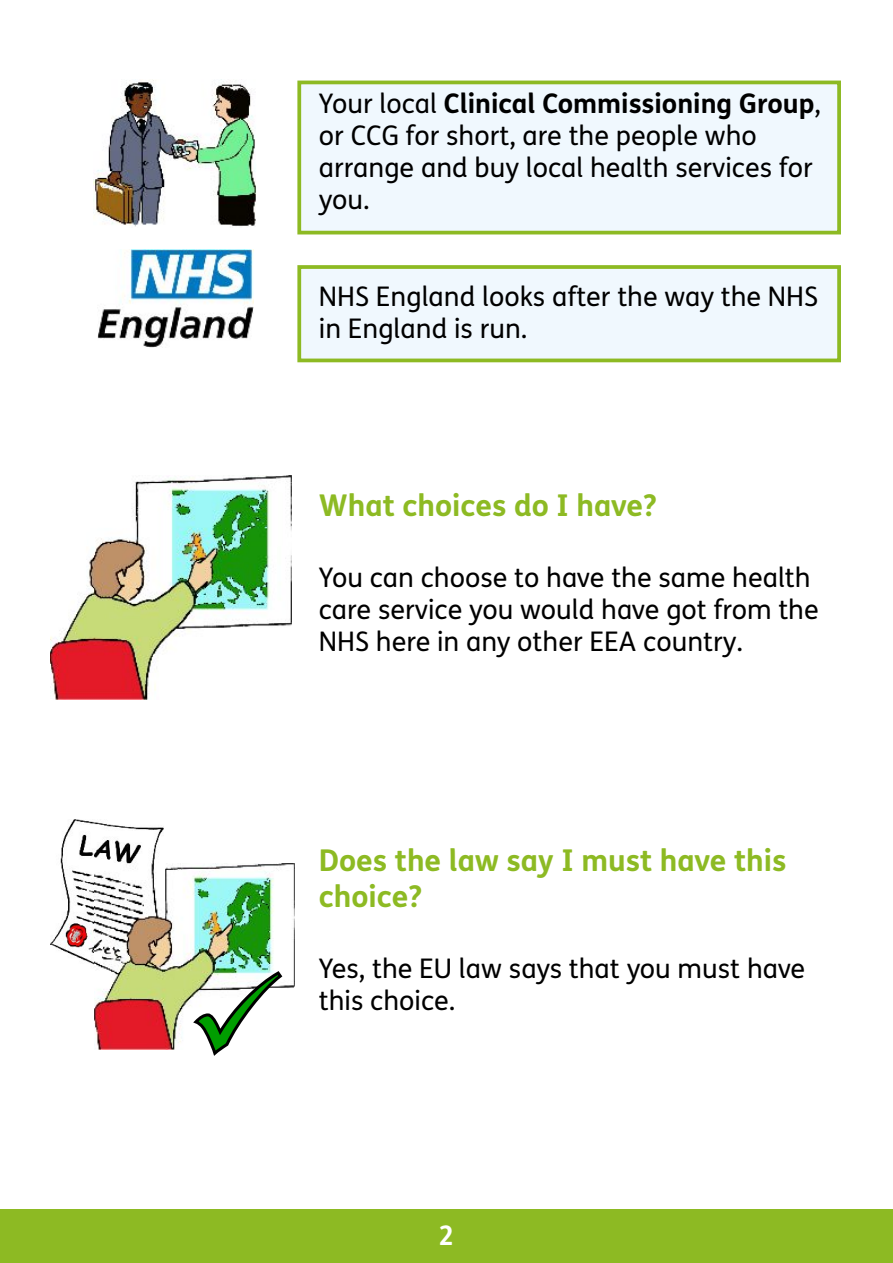
<style>
.page{position:relative;width:893px;height:1263px;background:#fff}
.page>*{position:absolute;margin:0;border:0;box-sizing:border-box;transform-origin:0 0}
.t1{font:700 30px/35.7px "FS Me";color:#8dba23}
.t2{font:27px/32.1px "FS Me";color:#000}
.t3{font:700 27px "FS Me";color:#fff}
.s1{font-weight:700}
</style>
<div class="page">
<div style="left:0;top:1209px;width:893px;height:54px;background:#8dba23"></div>
<div style="left:297px;top:265px;width:544px;height:97px;background:#f0f8fe;border:4px solid #8dba23"></div>
<div style="left:297px;top:81px;width:544px;height:153px;background:#f0f8fe;border:4px solid #8dba23"></div>
<img style="left:93px;top:80px;width:163px;height:147px">
<img style="left:98px;top:250px;width:155px;height:98px">
<img style="left:51px;top:476px;width:240px;height:223px">
<img style="left:51px;top:819px;width:113px;height:146px">
<img style="left:94px;top:863px;width:200px;height:186px">
<svg style="left:190px;top:969px;width:94px;height:87px"></svg>
<p class="t2" style="left:319px;top:90px;width:503px">Your local <span class="s1">Clinical Commissioning Group</span>, or CCG for short, are the people who arrange and buy local health services for you.</p>
<p class="t2" style="left:319px;top:283px;width:501px">NHS England looks after the way the NHS in England is run.</p>
<h2 class="t1" style="left:319px;top:491px;width:339px">What choices do I have?</h2>
<p class="t2" style="left:319px;top:564px;width:501px">You can choose to have the same health care service you would have got from the<br>NHS here in any other EEA country.</p>
<h2 class="t1" style="left:319px;top:845px;width:469px">Does the law say I must have this choice?</h2>
<p class="t2" style="left:319px;top:955px;width:488px">Yes, the EU law says that you must have this choice.</p>
<p class="t3" style="left:438px;top:1224px;width:17px">2</p>
</div>
